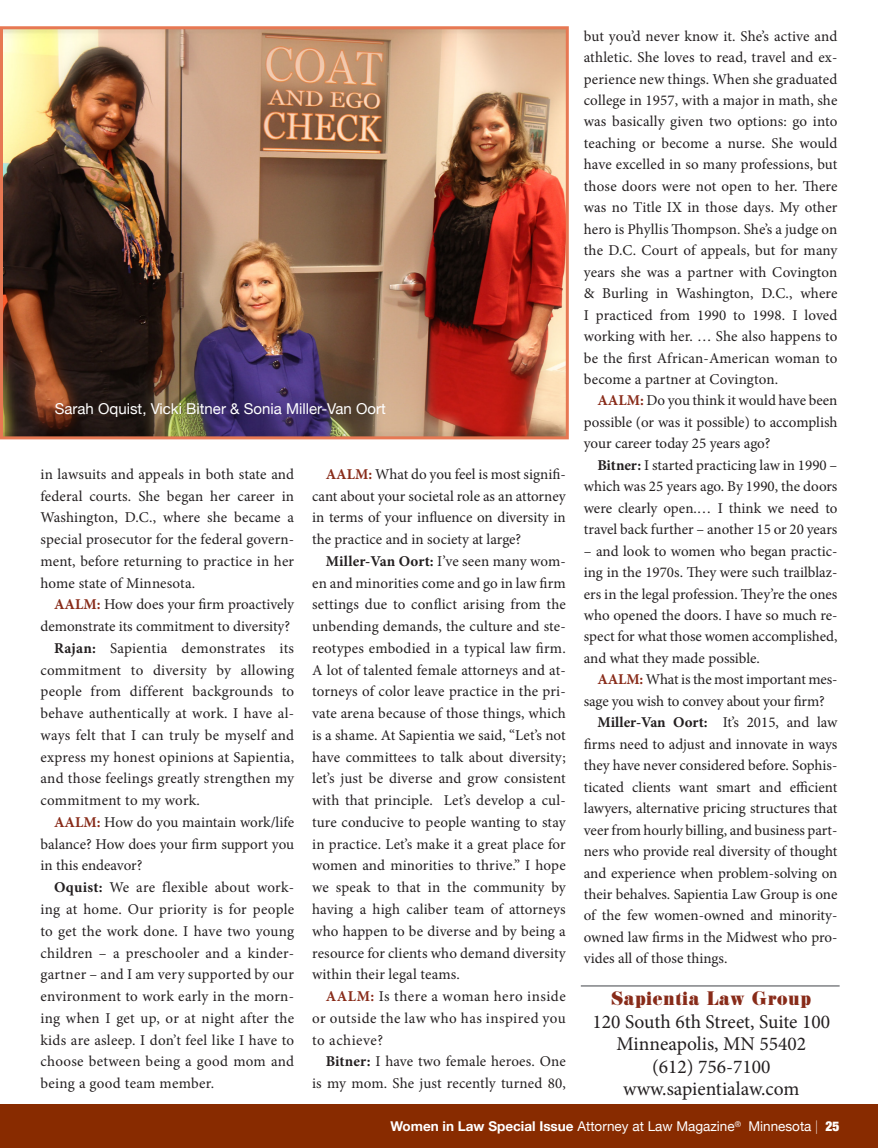
<style>
.page{position:relative;width:878px;height:1148px;background:#fff}
.page>*{position:absolute;margin:0;border:0;box-sizing:border-box;transform-origin:0 0}
.t1{font:19.5px "Minion Pro";color:#231f20}
.t2{font:19.5px "K22 Didoni";color:#882b19}
.t3{font:15px/21.8px "Minion Pro";color:#231f20;text-align:justify}
.t4{font:15px "Helvetica Neue";color:#fff}
.t5{font:13.5px "Helvetica Neue";color:#fff}
.s1{font-weight:700;color:#882b19}
.s2{font-weight:700}
.s3{font-weight:100}
.s4{font-weight:900;font-stretch:condensed}
</style>
<div class="page">
<img style="left:4px;top:30px;width:560px;height:405px">
<div style="left:0;top:26px;width:568px;height:413px;border:3px solid #e77853"></div>
<hr style="left:580px;top:985px;width:259px;height:1px;background:#808285">
<div style="left:0;top:1104px;width:878px;height:44px;background:#882b00"></div>
<p class="t4" style="left:55px;top:398px;width:332px">Sarah Oquist, Vicki Bitner &amp; Sonia Miller-Van Oort</p>
<p class="t3" style="left:40px;top:463px;width:255px">in lawsuits and appeals in both state and federal courts. She began her career in Washington, D.C., where she became a special prosecutor for the federal govern&shy;ment, before returning to practice in her home state of Minnesota.</p>
<p class="t3" style="left:40px;top:594px;width:255px;text-align:right"><span class="s1">AALM:</span> How does your firm proactively demonstrate its commitment to diversity?</p>
<p class="t3" style="left:40px;top:637px;width:255px;text-indent:14px"><span class="s2">Rajan:</span> Sapientia demonstrates its commitment to diversity by allowing people from different backgrounds to behave authentically at work. I have al&shy;ways felt that I can truly be myself and express my honest opinions at Sapientia, and those feelings greatly strengthen my commitment to my work.</p>
<p class="t3" style="left:40px;top:811px;width:255px;text-indent:14px"><span class="s1">AALM:</span> How do you maintain work/life balance? How does your firm support you in this endeavor?</p>
<p class="t3" style="left:40px;top:876px;width:255px;text-indent:14px"><span class="s2">Oquist:</span> We are flexible about work&shy;ing at home. Our priority is for people to get the work done. I have two young children – a preschooler and a kinder&shy;gartner – and I am very supported by our environment to work early in the morn&shy;ing when I get up, or at night after the kids are asleep. I don’t feel like I have to choose between being a good mom and being a good team member.</p>
<p class="t3" style="left:312px;top:463px;width:255px;text-indent:14px"><span class="s1">AALM:</span> What do you feel is most signifi&shy;cant about your societal role as an attorney in terms of your influence on diversity in the practice and in society at large?</p>
<p class="t3" style="left:312px;top:550px;width:255px;text-indent:14px"><span class="s2">Miller-Van Oort:</span> I’ve seen many wom&shy;en and minorities come and go in law firm settings due to conflict arising from the unbending demands, the culture and ste&shy;reotypes embodied in a typical law firm.<br>A lot of talented female attorneys and at&shy;torneys of color leave practice in the pri&shy;vate arena because of those things, which is a shame. At Sapientia we said, “Let’s not have committees to talk about diversity; let’s just be diverse and grow consistent with that principle. Let’s develop a cul&shy;ture conducive to people wanting to stay in practice. Let’s make it a great place for women and minorities to thrive.” I hope we speak to that in the community by having a high caliber team of attorneys who happen to be diverse and by being a resource for clients who demand diversity within their legal teams.</p>
<p class="t3" style="left:312px;top:985px;width:255px;text-indent:14px"><span class="s1">AALM:</span> Is there a woman hero inside or outside the law who has inspired you to achieve?</p>
<p class="t3" style="left:312px;top:1050px;width:255px;text-align:right"><span class="s2">Bitner:</span> I have two female heroes. One<br>is my mom. She just recently turned 80,</p>
<p class="t3" style="left:584px;top:25px;width:255px">but you’d never know it. She’s active and athletic. She loves to read, travel and ex&shy;perience new things. When she graduated college in 1957, with a major in math, she was basically given two options: go into teaching or become a nurse. She would have excelled in so many professions, but those doors were not open to her. There was no Title IX in those days. My other hero is Phyllis Thompson. She’s a judge on the D.C. Court of appeals, but for many years she was a partner with Covington &amp; Burling in Washington, D.C., where I practiced from 1990 to 1998. I loved working with her. … She also happens to be the first African-American woman to become a partner at Covington.</p>
<p class="t3" style="left:584px;top:390px;width:255px;text-indent:14px"><span class="s1">AALM:</span> Do you think it would have been possible (or was it possible) to accomplish your career today 25 years ago?</p>
<p class="t3" style="left:584px;top:454px;width:255px;text-indent:14px"><span class="s2">Bitner:</span> I started practicing law in 1990 – which was 25 years ago. By 1990, the doors were clearly open.… I think we need to travel back further – another 15 or 20 years</p>
<p class="t3" style="left:584px;top:540px;width:255px">– and look to women who began practic&shy;ing in the 1970s. They were such trailblaz&shy;ers in the legal profession. They’re the ones who opened the doors. I have so much re&shy;spect for what those women accomplished, and what they made possible.</p>
<p class="t3" style="left:584px;top:669px;width:255px;text-indent:14px"><span class="s1">AALM:</span> What is the most important mes&shy;sage you wish to convey about your firm?</p>
<p class="t3" style="left:584px;top:712px;width:255px;text-indent:14px"><span class="s2">Miller-Van Oort:</span> It’s 2015, and law firms need to adjust and innovate in ways they have never considered before. Sophis&shy;ticated clients want smart and efficient lawyers, alternative pricing structures that veer from hourly billing, and business part&shy;ners who provide real diversity of thought and experience when problem-solving on their behalves. Sapientia Law Group is one of the few women-owned and minority&shy;owned law firms in the Midwest who pro&shy;vides all of those things.</p>
<p class="t2" style="left:611px;top:990px;width:202px">Sapientia Law Group</p>
<p class="t1" style="left:592px;top:1008px;width:239px">120 South 6th Street, Suite 100</p>
<p class="t1" style="left:616px;top:1030px;width:191px">Minneapolis, MN 55402</p>
<p class="t1" style="left:652px;top:1053px;width:120px">(612) 756-7100</p>
<p class="t1" style="left:623px;top:1075px;width:178px">www.sapientialaw.com</p>
<p class="t5" style="left:390px;top:1116px;width:450px"><span class="s2">Women in Law Special Issue</span> Attorney at Law Magazine<sup>®</sup> Minnesota <span class="s3">|</span> <span class="s4">25</span></p>
</div>
